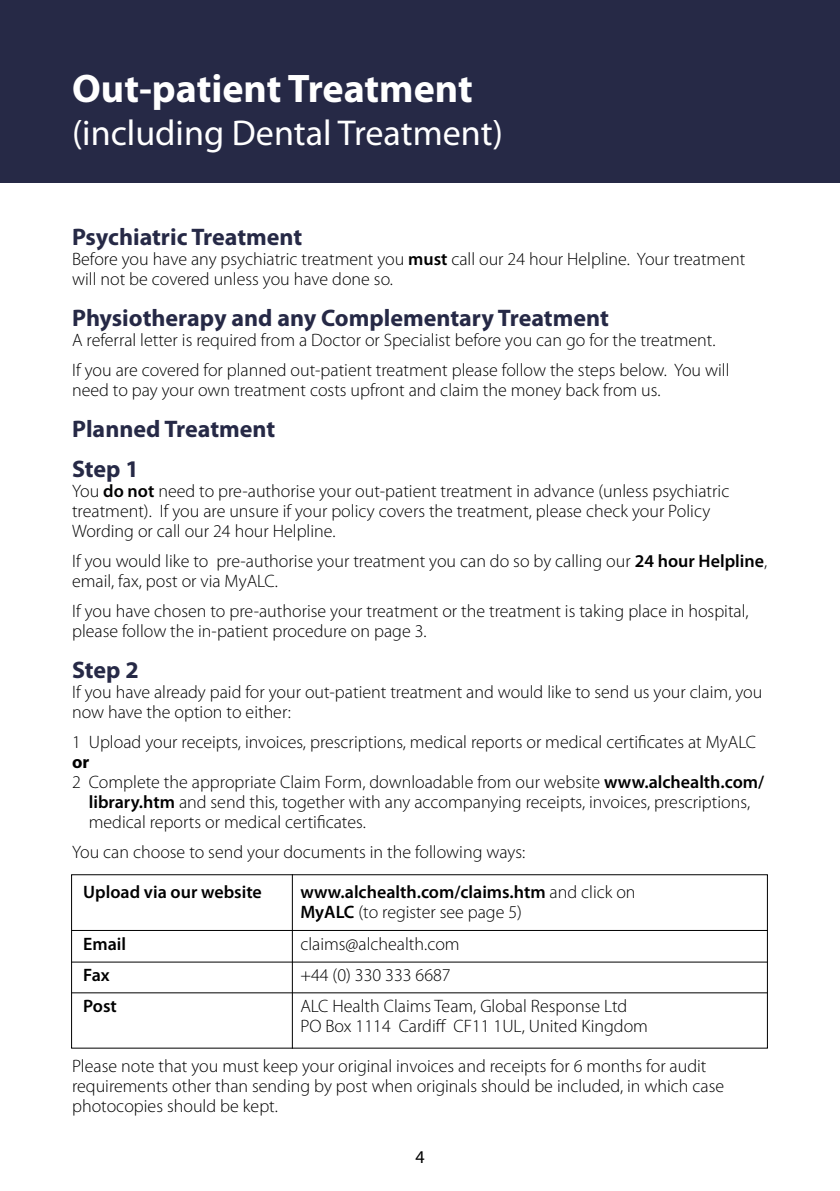
<style>
.page{position:relative;width:840px;height:1191px;background:#fff}
.page>*{position:absolute;margin:0;border:0;box-sizing:border-box;transform-origin:0 0}
.t1{font:700 40px "Myriad Pro";color:#fff}
.t2{font:36px "Myriad Pro";color:#fff}
.t3{font:700 24px "Myriad Pro";color:#262946}
.t4{font:300 18px/20px "Myriad Pro";color:#000}
.t5{font:600 18px/20px "Myriad Pro";color:#000}
.t6{font:700 18px "Myriad Pro";color:#000}
.t7{font:18px "Myriad Pro";color:#000}
.s1{font-weight:600}
.s2{font-weight:300}
</style>
<div class="page">
<div style="left:0;top:0;width:839px;height:183px;background:#262946"></div>
<hr style="left:72px;top:930px;width:695px;height:1px;background:#000">
<hr style="left:72px;top:961px;width:695px;height:1px;background:#000">
<hr style="left:72px;top:992px;width:695px;height:1px;background:#000">
<hr style="left:292px;top:874px;width:1px;height:174px;background:#000">
<p class="t1" style="left:72px;top:66px;width:402px">Out-patient Treatment</p>
<p class="t2" style="left:72px;top:111px;width:432px">(including Dental Treatment)</p>
<p class="t3" style="left:72px;top:223px;width:232px">Psychiatric Treatment</p>
<p class="t4" style="left:72px;top:249px;width:674px">Before you have any psychiatric treatment you <span class="s1">must</span> call our 24 hour Helpline. Your treatment will not be covered unless you have done so.</p>
<p class="t3" style="left:72px;top:304px;width:538px">Physiotherapy and any Complementary Treatment</p>
<p class="t4" style="left:72px;top:330px;width:644px">A referral letter is required from a Doctor or Specialist before you can go for the treatment.</p>
<p class="t4" style="left:72px;top:360px;width:658px">If you are covered for planned out-patient treatment please follow the steps below. You will need to pay your own treatment costs upfront and claim the money back from us.</p>
<p class="t3" style="left:72px;top:415px;width:205px">Planned Treatment</p>
<p class="t3" style="left:72px;top:456px;width:68px">Step 1</p>
<p class="t4" style="left:72px;top:481px;width:658px">You <span class="s1">do not</span> need to pre-authorise your out-patient treatment in advance (unless psychiatric treatment). If you are unsure if your policy covers the treatment, please check your Policy<br>Wording or call our 24 hour Helpline.</p>
<p class="t4" style="left:72px;top:551px;width:696px">If you would like to pre-authorise your treatment you can do so by calling our <span class="s1">24 hour Helpline</span>, email, fax, post or via MyALC.</p>
<p class="t4" style="left:72px;top:601px;width:677px">If you have chosen to pre-authorise your treatment or the treatment is taking place in hospital, please follow the in-patient procedure on page 3.</p>
<p class="t3" style="left:72px;top:656px;width:68px">Step 2</p>
<p class="t4" style="left:72px;top:682px;width:691px">If you have already paid for your out-patient treatment and would like to send us your claim, you now have the option to either:</p>
<p class="t4" style="left:72px;top:732px;width:685px">1 Upload your receipts, invoices, prescriptions, medical reports or medical certificates at MyALC</p>
<p class="t6" style="left:72px;top:752px;width:19px">or</p>
<p class="t4" style="left:89px;top:772px;width:676px;text-indent:-17px">2 Complete the appropriate Claim Form, downloadable from our website <span class="s1">www.alchealth.com/ library.htm</span> and send this, together with any accompanying receipts, invoices, prescriptions, medical reports or medical certificates.</p>
<p class="t4" style="left:72px;top:842px;width:454px">You can choose to send your documents in the following ways:</p>
<p class="t5" style="left:83px;top:881px;width:180px">Upload via our website</p>
<p class="t5" style="left:300px;top:881px;width:336px">www.alchealth.com/claims.htm <span class="s2">and click on<br></span>MyALC <span class="s2">(to register see page 5)</span></p>
<p class="t5" style="left:83px;top:933px;width:44px">Email</p>
<p class="t4" style="left:300px;top:934px;width:161px">claims@alchealth.com</p>
<p class="t5" style="left:83px;top:964px;width:28px">Fax</p>
<p class="t4" style="left:300px;top:965px;width:152px">+44 (0) 330 333 6687</p>
<p class="t5" style="left:83px;top:995px;width:35px">Post</p>
<p class="t4" style="left:300px;top:996px;width:349px">ALC Health Claims Team, Global Response Ltd<br>PO Box 1114 Cardiff CF11 1UL, United Kingdom</p>
<p class="t4" style="left:72px;top:1056px;width:653px">Please note that you must keep your original invoices and receipts for 6 months for audit requirements other than sending by post when originals should be included, in which case photocopies should be kept.</p>
<p class="t7" style="left:415px;top:1146px;width:11px">4</p>
</div>
